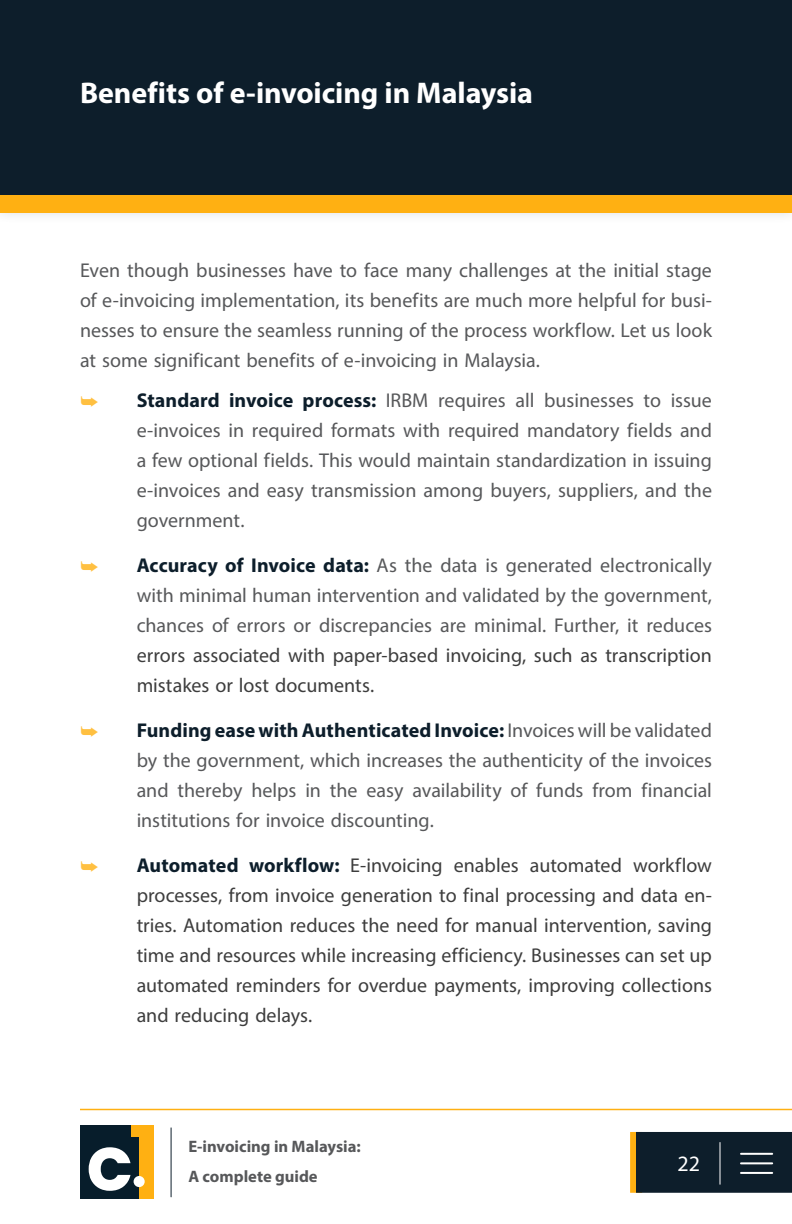
<style>
.page{position:relative;width:792px;height:1224px;background:#fff}
.page>*{position:absolute;margin:0;border:0;box-sizing:border-box;transform-origin:0 0}
.Headings{font:700 30px "Myriad Pro";letter-spacing:-.005em;color:#fff}
.t1{font:22px "Myriad Pro";color:#fff}
.Body{font:20px/30px "Myriad Pro";color:#57585a;text-align:justify}
.t2{font:20px/30px "Myriad Pro";color:#3d3d3d;text-align:justify}
.t3{font:700 16.6px/30px "Myriad Pro";color:#57585a}
.s1{font-weight:700;color:#0d1e2b}
.s2{color:#3d3d3d}
</style>
<div class="page">
<hr style="left:80px;top:1109px;width:712px;height:1px;background:#ffb012">
<div style="left:630px;top:1132px;width:12px;height:61px;background:#ffb012"></div>
<div style="left:636px;top:1132px;width:156px;height:61px;background:#0d1e2b"></div>
<hr style="left:720px;top:1142px;width:1px;height:42px;background:#fff">
<hr style="left:741px;top:1153px;width:31px;height:2px;background:#fff">
<hr style="left:741px;top:1162px;width:31px;height:2px;background:#fff">
<hr style="left:741px;top:1172px;width:31px;height:2px;background:#fff">
<hr style="left:171px;top:1128px;width:1px;height:69px;background:#0d1e2b">
<div style="left:80px;top:1125px;width:59px;height:74px;background:#071d2b"></div>
<svg style="left:89px;top:1147px;width:41px;height:44px"></svg>
<div style="left:139px;top:1125px;width:15px;height:74px;background:#ffb012"></div>
<div style="left:131px;top:1125px;width:23px;height:11px;background:#ffb012"></div>
<div style="left:134px;top:1176px;width:11px;height:11px;background:#fff;border-radius:50%"></div>
<div style="left:0;top:0;width:792px;height:213px;background:#0d1e2b"></div>
<div style="left:0;top:184px;width:792px;height:41px;background:#0d1e2b;opacity:.15"></div>
<div style="left:0;top:196px;width:792px;height:17px;background:#ffb012"></div>
<p class="Headings" style="left:80px;top:73px;width:455px">Benefits of e-invoicing in Malaysia</p>
<p class="Body" style="left:80px;top:255px;width:634px">Even though businesses have to face many challenges at the initial stage of e-invoicing implementation, its benefits are much more helpful for busi&shy;nesses to ensure the seamless running of the process workflow. Let us look at some significant benefits of e-invoicing in Malaysia.</p>
<p class="Body" style="left:137px;top:385px;width:577px"><span class="s1">Standard invoice process:</span> IRBM requires all businesses to issue e-invoices in required formats with required mandatory fields and a few optional fields. This would maintain standardization in issuing e-invoices and easy transmission among buyers, suppliers, and the government.</p>
<p class="Body" style="left:137px;top:550px;width:577px"><span class="s1">Accuracy of Invoice data:</span> As the data is generated electronically with minimal human intervention and validated by the government, chances of errors or discrepancies are minimal. Further, it reduces <span class="s2">errors associated with paper-based invoicing, such as transcription mistakes or lost documents.</span></p>
<p class="Body" style="left:137px;top:715px;width:577px"><span class="s1">Funding ease with Authenticated Invoice:</span> Invoices will be validated by the government, which increases the authenticity of the invoices and thereby helps in the easy availability of funds from financial institutions for invoice discounting.</p>
<p class="t2" style="left:137px;top:850px;width:577px"><span class="s1">Automated workflow:</span> E-invoicing enables automated workflow processes, from invoice generation to final processing and data en&shy;tries. Automation reduces the need for manual intervention, saving time and resources while increasing efficiency. Businesses can set up automated reminders for overdue payments, improving collections and reducing delays.</p>
<p class="t3" style="left:188px;top:1131px;width:174px">E-invoicing in Malaysia:<br>A complete guide</p>
<p class="t1" style="left:677px;top:1150px;width:24px">22</p>
</div>
